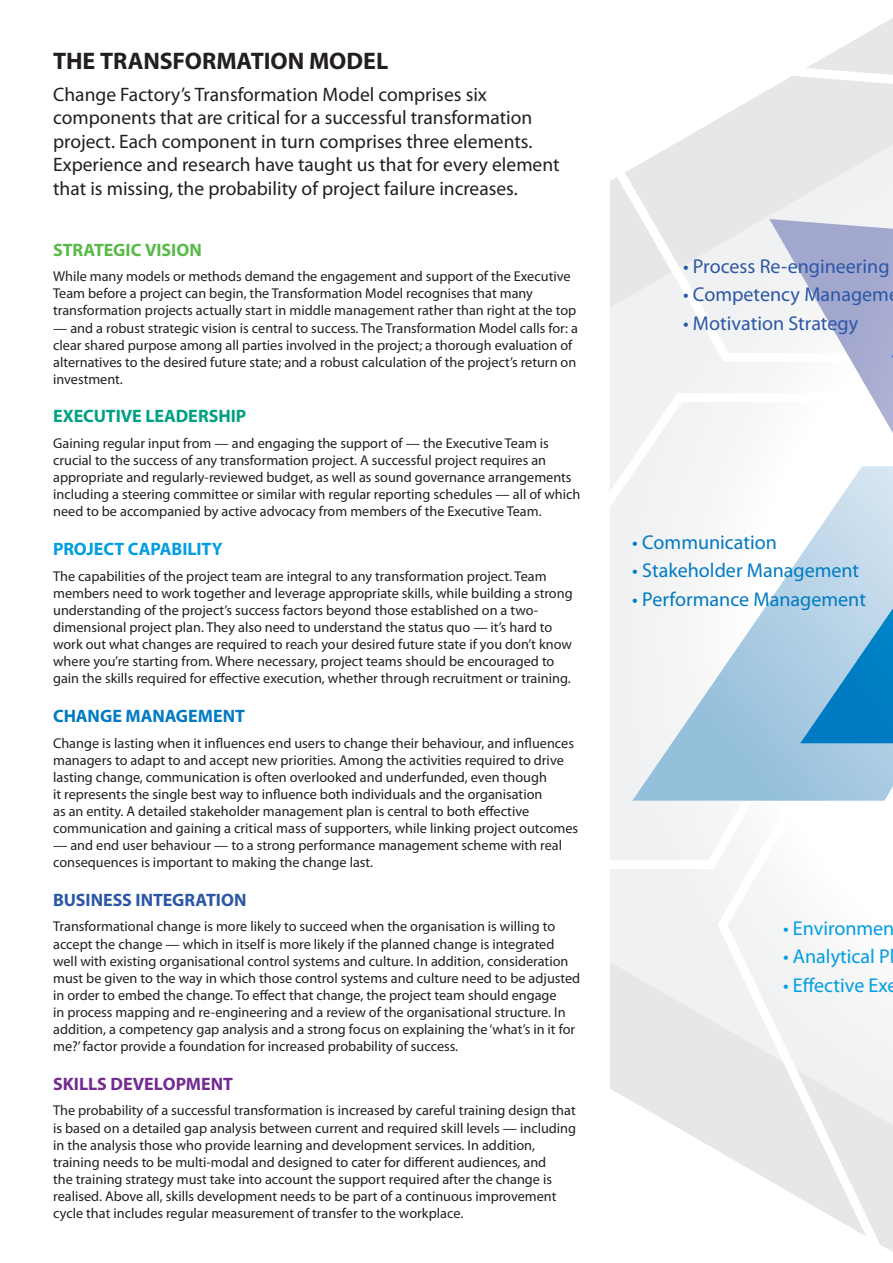
<style>
.page{position:relative;width:893px;height:1263px;background:#fff}
.page>*{position:absolute;margin:0;border:0;box-sizing:border-box;transform-origin:0 0}
.Heading{font:700 24px "Myriad Pro";color:#231f20}
.t1{font:20.1px "Myriad Pro";color:#2c57a6}
.t2{font:20.1px "Myriad Pro";color:#007bc3}
.t3{font:20.1px "Myriad Pro";color:#009ee1}
.Body{font:19.5px/23.4px "Myriad Pro";color:#231f20}
.Heading-2{font:700 18px "Myriad Pro";letter-spacing:-.005em;color:#00a082}
.Heading-3{font:700 18px "Myriad Pro";letter-spacing:-.005em;color:#2c57a6}
.Heading-4{font:700 18px "Myriad Pro";letter-spacing:-.005em;color:#009ee1}
.Heading-5{font:700 18px "Myriad Pro";color:#742b91}
.Heading-6{font:700 18px "Myriad Pro";letter-spacing:-.005em;color:#007bc3}
.Heading-7{font:700 18px "Myriad Pro";letter-spacing:-.005em;color:#59ba47}
.Body-2{font:14.25px/17.1px "Myriad Pro";color:#231f20}
</style>
<div class="page">
<svg style="left:610px;top:366px;width:154px;height:759px"></svg>
<svg style="left:610px;top:42px;width:283px;height:324px"></svg>
<svg style="left:610px;top:385px;width:154px;height:488px"></svg>
<svg style="left:710px;top:801px;width:183px;height:451px"></svg>
<svg style="left:632px;top:466px;width:261px;height:335px"></svg>
<svg style="left:769px;top:219px;width:124px;height:214px"></svg>
<svg style="left:800px;top:608px;width:93px;height:135px;background:#5ba7d5"></svg>
<p class="Heading" style="left:53px;top:45px;width:337px">THE TRANSFORMATION MODEL</p>
<p class="Body" style="left:53px;top:82px;width:508px">Change Factory’s Transformation Model comprises six components that are critical for a successful transformation project. Each component in turn comprises three elements.<br>Experience and research have taught us that for every element that is missing, the probability of project failure increases.</p>
<p class="Heading-7" style="left:53px;top:238px;width:150px">STRATEGIC VISION</p>
<p class="Body-2" style="left:53px;top:268px;width:525px">While many models or methods demand the engagement and support of the Executive<br>Team before a project can begin, the Transformation Model recognises that many transformation projects actually start in middle management rather than right at the top</p>
<p class="Body-2" style="left:53px;top:319px;width:526px">— and a robust strategic vision is central to success. The Transformation Model calls for: a clear shared purpose among all parties involved in the project; a thorough evaluation of alternatives to the desired future state; and a robust calculation of the project’s return on investment.</p>
<p class="Heading-2" style="left:53px;top:405px;width:195px">EXECUTIVE LEADERSHIP</p>
<p class="Body-2" style="left:53px;top:434px;width:529px">Gaining regular input from — and engaging the support of — the Executive Team is crucial to the success of any transformation project. A successful project requires an appropriate and regularly-reviewed budget, as well as sound governance arrangements including a steering committee or similar with regular reporting schedules — all of which need to be accompanied by active advocacy from members of the Executive Team.</p>
<p class="Heading-4" style="left:53px;top:537px;width:171px">PROJECT CAPABILITY</p>
<p class="Body-2" style="left:53px;top:567px;width:521px">The capabilities of the project team are integral to any transformation project. Team members need to work together and leverage appropriate skills, while building a strong understanding of the project’s success factors beyond those established on a two&shy;dimensional project plan. They also need to understand the status quo — it’s hard to work out what changes are required to reach your desired future state if you don’t know where you’re starting from. Where necessary, project teams should be encouraged to gain the skills required for effective execution, whether through recruitment or training.</p>
<p class="Heading-6" style="left:53px;top:704px;width:193px">CHANGE MANAGEMENT</p>
<p class="Body-2" style="left:53px;top:734px;width:527px">Change is lasting when it influences end users to change their behaviour, and influences managers to adapt to and accept new priorities. Among the activities required to drive lasting change, communication is often overlooked and underfunded, even though<br>it represents the single best way to influence both individuals and the organisation<br>as an entity. A detailed stakeholder management plan is central to both effective communication and gaining a critical mass of supporters, while linking project outcomes</p>
<p class="Body-2" style="left:53px;top:837px;width:510px">— and end user behaviour — to a strong performance management scheme with real consequences is important to making the change last.</p>
<p class="Heading-3" style="left:53px;top:888px;width:195px">BUSINESS INTEGRATION</p>
<p class="Body-2" style="left:53px;top:918px;width:529px">Transformational change is more likely to succeed when the organisation is willing to accept the change — which in itself is more likely if the planned change is integrated well with existing organisational control systems and culture. In addition, consideration must be given to the way in which those control systems and culture need to be adjusted in order to embed the change. To effect that change, the project team should engage<br>in process mapping and re-engineering and a review of the organisational structure. In addition, a competency gap analysis and a strong focus on explaining the ‘what’s in it for me?’ factor provide a foundation for increased probability of success.</p>
<p class="Heading-5" style="left:53px;top:1072px;width:181px">SKILLS DEVELOPMENT</p>
<p class="Body-2" style="left:53px;top:1102px;width:525px">The probability of a successful transformation is increased by careful training design that is based on a detailed gap analysis between current and required skill levels — including in the analysis those who provide learning and development services. In addition, training needs to be multi-modal and designed to cater for different audiences, and<br>the training strategy must take into account the support required after the change is realised. Above all, skills development needs to be part of a continuous improvement cycle that includes regular measurement of transfer to the workplace.</p>
<p class="t1" style="left:683px;top:254px;width:208px">• Process Re-engineering</p>
<p class="t1" style="left:683px;top:282px;width:207px">• Competency Managem</p>
<p class="t1" style="left:683px;top:311px;width:177px">• Motivation Strategy</p>
<p class="t2" style="left:632px;top:530px;width:146px">• Communication</p>
<p class="t2" style="left:632px;top:558px;width:228px">• Stakeholder Management</p>
<p class="t2" style="left:632px;top:587px;width:235px">• Performance Management</p>
<p class="t3" style="left:783px;top:916px;width:113px">• Environmen</p>
<p class="t3" style="left:783px;top:944px;width:113px">• Analytical Pl</p>
<p class="t3" style="left:783px;top:972px;width:116px">• Effective Exe</p>
</div>
